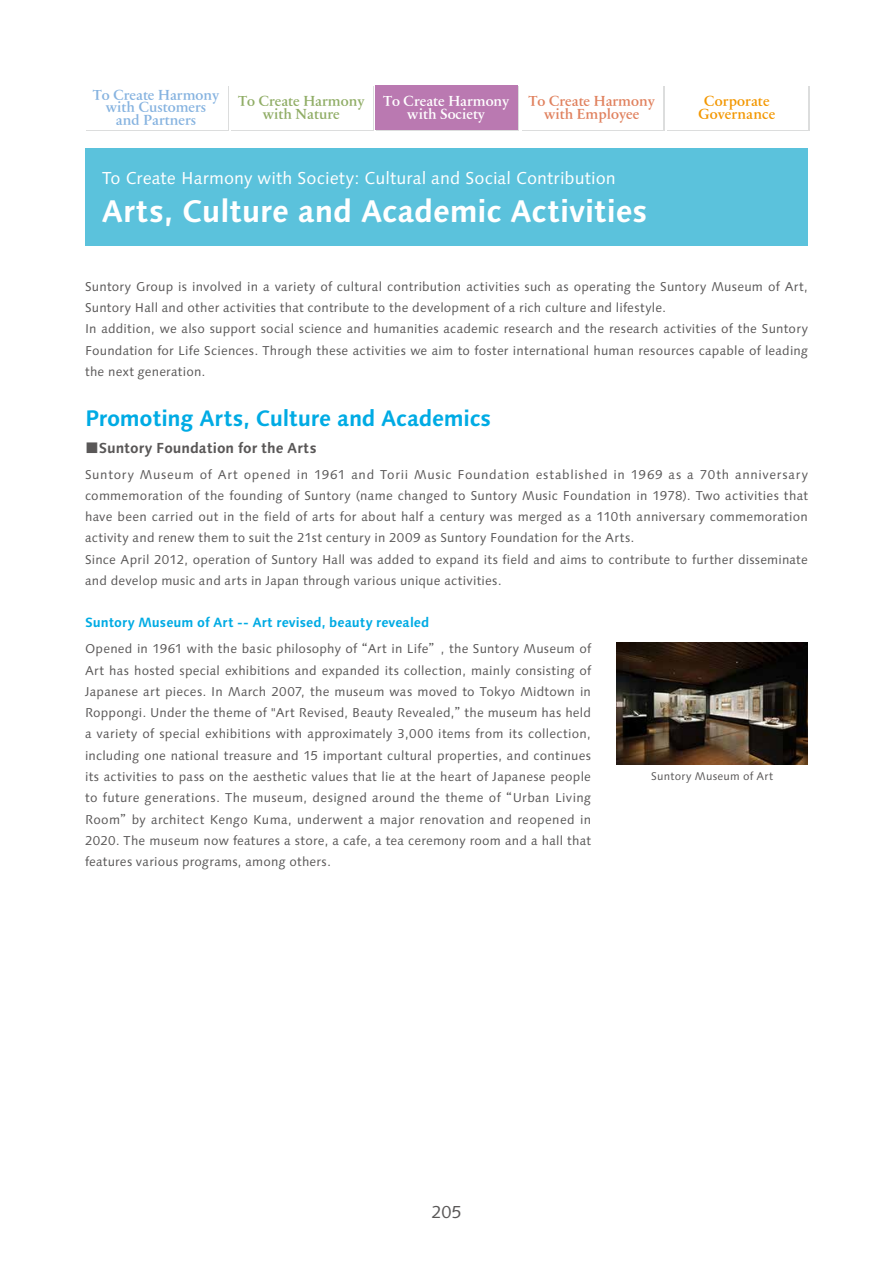
<style>
.page{position:relative;width:893px;height:1263px;background:#fff}
.page>*{position:absolute;margin:0;border:0;box-sizing:border-box;transform-origin:0 0}
.t1{font:700 29.7px "Suntory Gothic";letter-spacing:-.005em;color:#fff}
.t2{font:700 21.3px "Suntory Gothic";letter-spacing:-.015em;color:#00abe4}
.t3{font:16.5px "Suntory Gothic";letter-spacing:.005em;color:#fff}
.t4{font:16.5px "Suntory Gothic";color:#595757}
.t5{font:700 13.8px/12.8px "Suntory Mincho";color:#86b3e0;text-align:center}
.t6{font:700 13.8px "Suntory Gothic";color:#595757}
.t7{font:700 13.8px/12.8px "Suntory Mincho";color:#e0815e;text-align:center}
.t8{font:700 13.8px/12.8px "Suntory Mincho";color:#fff;text-align:center}
.t9{font:700 13.8px/12.8px "Suntory Mincho";color:#90ad66;text-align:center}
.t10{font:700 13.8px/12.8px "Suntory Mincho";letter-spacing:.01em;color:#f39700;text-align:center}
.t11{font:700 12.75px "Suntory Gothic";letter-spacing:.005em;color:#00abe4}
.t12{font:12.15px/21.3px "Suntory Gothic";letter-spacing:.02em;color:#595757}
.t13{font:10.65px "Suntory Gothic";letter-spacing:.02em;color:#595757}
</style>
<div class="page">
<div style="left:85px;top:148px;width:723px;height:98px;background:#5bc2dc"></div>
<img style="left:617px;top:643px;width:191px;height:121px">
<div style="left:377px;top:87px;width:142px;height:44px;background:#ba79b1"></div>
<div style="left:375px;top:85px;width:142px;height:45px;background:#ba79b1"></div>
<div style="left:522px;top:87px;width:142px;height:44px;background:#dcdddd"></div>
<div style="left:521px;top:85px;width:142px;height:45px;background:#fff"></div>
<div style="left:667px;top:87px;width:142px;height:44px;background:#dcdddd"></div>
<div style="left:666px;top:85px;width:142px;height:45px;background:#fff"></div>
<p class="t5" style="left:93px;top:89px;width:128px">To Create Harmony with Customers and Partners</p>
<p class="t7" style="left:528px;top:96px;width:128px">To Create Harmony with Employee</p>
<p class="t10" style="left:698px;top:96px;width:78px">Corporate<br>Governance</p>
<p class="t9" style="left:238px;top:96px;width:128px">To Create Harmony with Nature</p>
<p class="t8" style="left:383px;top:96px;width:128px">To Create Harmony with Society</p>
<h3 class="t3" style="left:102px;top:169px;width:515px">To Create Harmony with Society: Cultural and Social Contribution</h3>
<h1 class="t1" style="left:102px;top:195px;width:547px">Arts, Culture and Academic Activities</h1>
<p class="t12" style="left:85px;top:277px;width:724px">Suntory Group is involved in a variety of cultural contribution activities such as operating the Suntory Museum of Art, Suntory Hall and other activities that contribute to the development of a rich culture and lifestyle.<br>In addition, we also support social science and humanities academic research and the research activities of the Suntory Foundation for Life Sciences. Through these activities we aim to foster international human resources capable of leading the next generation.</p>
<h2 class="t2" style="left:85px;top:407px;width:408px">Promoting Arts, Culture and Academics</h2>
<p class="t12" style="left:85px;top:464px;width:724px">Suntory Museum of Art opened in 1961 and Torii Music Foundation established in 1969 as a 70th anniversary commemoration of the founding of Suntory (name changed to Suntory Music Foundation in 1978). Two activities that have been carried out in the field of arts for about half a century was merged as a 110th anniversary commemoration activity and renew them to suit the 21st century in 2009 as Suntory Foundation for the Arts.<br>Since April 2012, operation of Suntory Hall was added to expand its field and aims to contribute to further disseminate and develop music and arts in Japan through various unique activities.</p>
<p class="t6" style="left:85px;top:441px;width:233px">■Suntory Foundation for the Arts</p>
<p class="t11" style="left:85px;top:616px;width:346px">Suntory Museum of Art -- Art revised, beauty revealed</p>
<p class="t12" style="left:85px;top:639px;width:508px;text-align:justify">Opened in 1961 with the basic philosophy of “Art in Life”, the Suntory Museum of Art has hosted special exhibitions and expanded its collection, mainly consisting of Japanese art pieces. In March 2007, the museum was moved to Tokyo Midtown in Roppongi. Under the theme of "Art Revised, Beauty Revealed,”the museum has held a variety of special exhibitions with approximately 3,000 items from its collection, including one national treasure and 15 important cultural properties, and continues its activities to pass on the aesthetic values that lie at the heart of Japanese people to future generations. The museum, designed around the theme of “Urban Living Room”by architect Kengo Kuma, underwent a major renovation and reopened in 2020. The museum now features a store, a cafe, a tea ceremony room and a hall that features various programs, among others.</p>
<p class="t13" style="left:651px;top:770px;width:124px">Suntory Museum of Art</p>
<h3 class="t4" style="left:431px;top:1204px;width:32px">205</h3>
</div>
